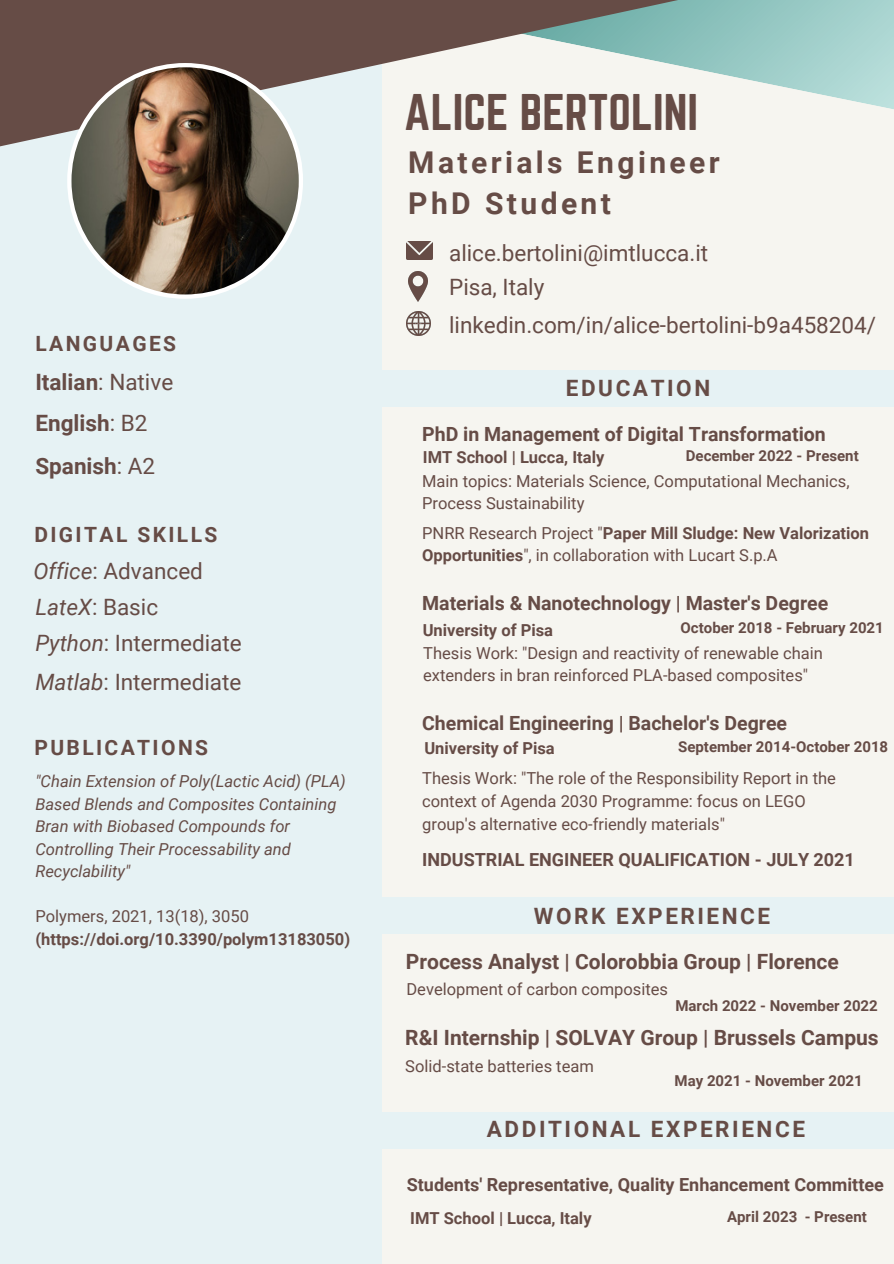
<style>
.page{position:relative;width:894px;height:1264px;background:#fff}
.page>*{position:absolute;margin:0;border:0;box-sizing:border-box;transform-origin:0 0}
.t1{font:45px "Norwester";color:#664c46}
.t2{font:700 30px/41.7px "Roboto";letter-spacing:.115em;color:#664c46}
.t3{font:22.5px/36.8px "Roboto";color:#664c46}
.t4{font:700 22.5px "Roboto";letter-spacing:.115em;color:#664c46}
.t5{font:700 22.5px/40.5px "Roboto";color:#664c46}
.t6{font:700 21px "Roboto";color:#664c46}
.t7{font:700 21px "Roboto";letter-spacing:.115em;color:#664c46}
.t8{font:700 19.5px "Roboto";color:#664c46}
.t9{font:700 18px "Roboto";color:#664c46}
.t10{font:16.5px/22.5px "Roboto";color:#664c46}
.t11{font:italic 16.5px/22.5px "Roboto";color:#664c46}
.t12{font:700 16.5px "Roboto";color:#664c46}
.t13{font:700 15px "Roboto";color:#664c46}
.s1{font-weight:400}
.s2{font-style:italic}
.s3{font-weight:700}
</style>
<div class="page">
<div style="left:0;top:0;width:893px;height:1263px;background:#e6f2f4"></div>
<div style="left:381px;top:0;width:512px;height:1263px;background:#f6f5f0"></div>
<svg style="left:751px;top:0;width:142px;height:109px;background:#afd6d1"></svg>
<div style="left:381px;top:370px;width:512px;height:36px;background:#e6f2f4"></div>
<div style="left:381px;top:897px;width:512px;height:36px;background:#e6f2f4"></div>
<svg style="left:0;top:0;width:751px;height:155px"></svg>
<svg style="left:67px;top:63px;width:236px;height:236px;background:#7a6d61"></svg>
<img style="left:406px;top:241px;width:26px;height:18px">
<img style="left:408px;top:271px;width:19px;height:30px">
<img style="left:406px;top:312px;width:24px;height:23px">
<div style="left:381px;top:1112px;width:512px;height:37px;background:#e6f2f4"></div>
<p class="t7" style="left:35px;top:331px;width:142px">LANGUAGES</p>
<h3 class="t5" style="left:35px;top:362px;width:139px">Italian<span class="s1">: Native<br></span>English<span class="s1">: B2</span></h3>
<h3 class="t5" style="left:35px;top:446px;width:121px">Spanish<span class="s1">: A2</span></h3>
<p class="t7" style="left:34px;top:522px;width:184px">DIGITAL SKILLS</p>
<h3 class="t3" style="left:33px;top:553px;width:171px"><span class="s2">Office</span>: Advanced</h3>
<h3 class="t3" style="left:35px;top:588px;width:208px"><span class="s2">LateX</span>: Basic<br><span class="s2">Python</span>: Intermediate</h3>
<h3 class="t3" style="left:35px;top:664px;width:207px"><span class="s2">Matlab</span>: Intermediate</h3>
<p class="t7" style="left:34px;top:735px;width:175px">PUBLICATIONS</p>
<p class="t11" style="left:35px;top:770px;width:312px">"Chain Extension of Poly(Lactic Acid) (PLA)<br>Based Blends and Composites Containing Bran with Biobased Compounds for Controlling Their Processability and Recyclability"</p>
<p class="t10" style="left:35px;top:905px;width:215px">Polymers, 2021, 13(18), 3050</p>
<p class="t12" style="left:35px;top:929px;width:316px">(https://doi.org/10.3390/polym13183050)</p>
<h1 class="t1" style="left:404px;top:85px;width:295px">ALICE BERTOLINI</h1>
<h2 class="t2" style="left:408px;top:141px;width:313px">Materials Engineer<br>PhD Student</h2>
<h3 class="t3" style="left:449px;top:235px;width:260px">alice.bertolini@imtlucca.it</h3>
<h3 class="t3" style="left:449px;top:269px;width:97px">Pisa, Italy</h3>
<h3 class="t3" style="left:449px;top:307px;width:428px">linkedin.com/in/alice-bertolini-b9a458204/</h3>
<h3 class="t4" style="left:565px;top:375px;width:146px">EDUCATION</h3>
<p class="t8" style="left:422px;top:423px;width:405px">PhD in Management of Digital Transformation</p>
<p class="t12" style="left:423px;top:447px;width:183px">IMT School | Lucca, Italy</p>
<p class="t13" style="left:685px;top:447px;width:174px">December 2022 - Present</p>
<p class="t10" style="left:422px;top:470px;width:429px">Main topics: Materials Science, Computational Mechanics,<br>Process Sustainability</p>
<p class="t10" style="left:422px;top:522px;width:448px">PNRR Research Project "<span class="s3">Paper Mill Sludge: New Valorization<br>Opportunities</span>", in collaboration with Lucart S.p.A</p>
<p class="t8" style="left:422px;top:592px;width:407px">Materials &amp; Nanotechnology | Master's Degree</p>
<p class="t12" style="left:422px;top:620px;width:132px">University of Pisa</p>
<p class="t13" style="left:680px;top:618px;width:205px">October 2018 - February 2021</p>
<p class="t10" style="left:423px;top:642px;width:401px">Thesis Work: "Design and reactivity of renewable chain extenders in bran reinforced PLA-based composites"</p>
<p class="t8" style="left:422px;top:712px;width:366px">Chemical Engineering | Bachelor's Degree</p>
<p class="t12" style="left:424px;top:738px;width:132px">University of Pisa</p>
<p class="t13" style="left:678px;top:737px;width:211px">September 2014-October 2018</p>
<p class="t10" style="left:422px;top:767px;width:415px">Thesis Work: "The role of the Responsibility Report in the context of Agenda 2030 Programme: focus on LEGO group's alternative eco-friendly materials"</p>
<p class="t9" style="left:422px;top:849px;width:434px">INDUSTRIAL ENGINEER QUALIFICATION - JULY 2021</p>
<h3 class="t4" style="left:533px;top:902px;width:238px">WORK EXPERIENCE</h3>
<p class="t6" style="left:406px;top:950px;width:434px">Process Analyst | Colorobbia Group | Florence</p>
<p class="t10" style="left:406px;top:978px;width:263px">Development of carbon composites</p>
<p class="t13" style="left:675px;top:997px;width:204px">March 2022 - November 2022</p>
<p class="t6" style="left:405px;top:1025px;width:475px">R&amp;I Internship | SOLVAY Group | Brussels Campus</p>
<p class="t10" style="left:405px;top:1054px;width:190px">Solid-state batteries team</p>
<p class="t13" style="left:674px;top:1072px;width:190px">May 2021 - November 2021</p>
<h3 class="t4" style="left:486px;top:1115px;width:319px">ADDITIONAL EXPERIENCE</h3>
<p class="t9" style="left:406px;top:1174px;width:478px">Students' Representative, Quality Enhancement Committee</p>
<p class="t12" style="left:410px;top:1208px;width:183px">IMT School | Lucca, Italy</p>
<p class="t13" style="left:726px;top:1207px;width:141px">April 2023 - Present</p>
</div>
